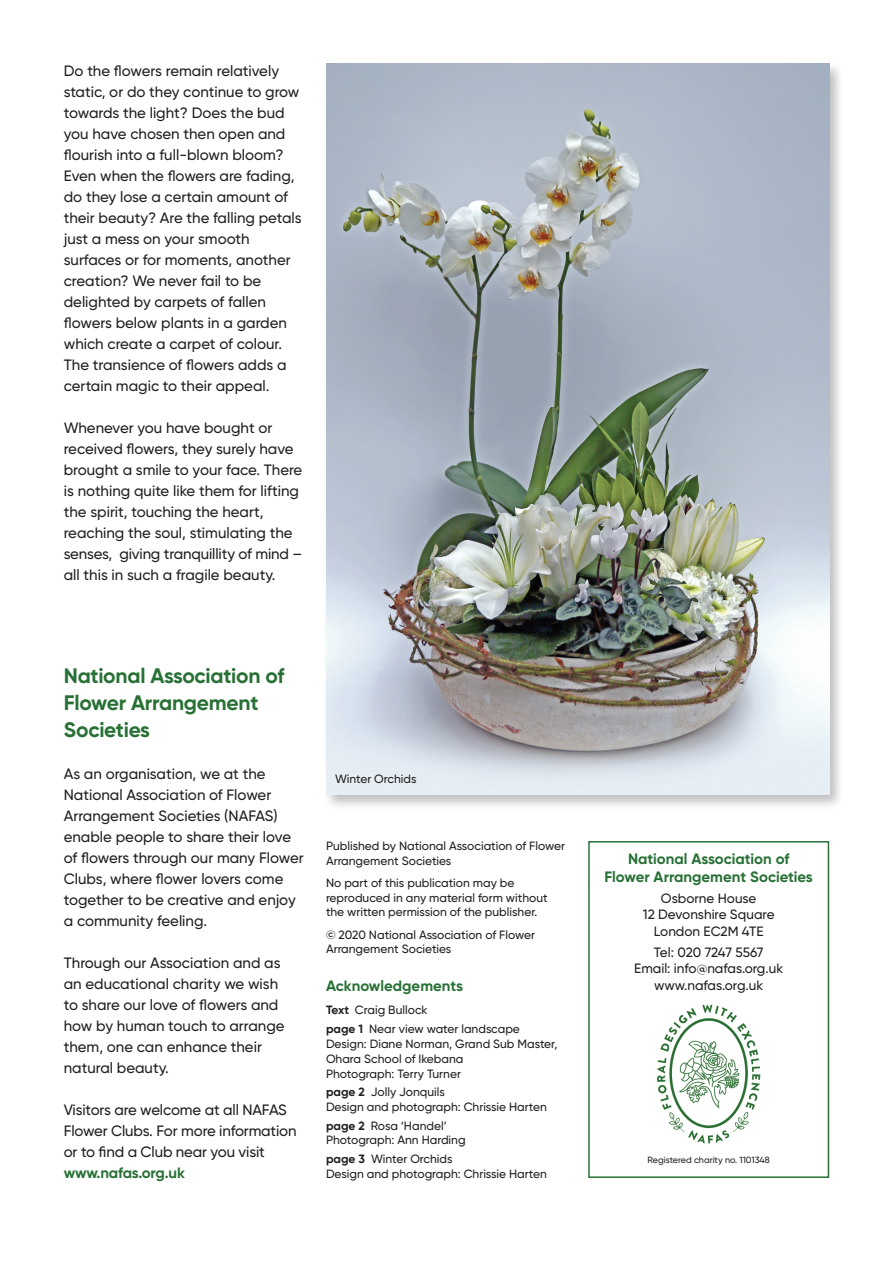
<style>
.page{position:relative;width:893px;height:1263px;background:#fff}
.page>*{position:absolute;margin:0;border:0;box-sizing:border-box;transform-origin:0 0}
.t1{font:700 21px/27px "Gilroy";letter-spacing:-.01em;color:#287035}
.t2{font:500 15px/21px "Gilroy";color:#231f20}
.t3{font:700 15px/18px "Gilroy";color:#287035;text-align:center}
.t4{font:500 13.5px/16.5px "Gilroy";color:#231f20;text-align:center}
.t5{font:500 12px/14.9px "Gilroy";color:#231f20}
.t6{font:500 9px "Gilroy";color:#231f20}
.s1{font-weight:700}
</style>
<div class="page">
<img style="left:326px;top:63px;width:514px;height:743px">
<img style="left:326px;top:64px;width:503px;height:731px">
<div style="left:588px;top:841px;width:241px;height:337px;border:2px solid #287035"></div>
<img style="left:649px;top:999px;width:123px;height:149px;border-radius:50%">
<p class="t2" style="left:64px;top:61px;width:239px">Do the flowers remain relatively static, or do they continue to grow towards the light? Does the bud you have chosen then open and flourish into a full-blown bloom?<br>Even when the flowers are fading, do they lose a certain amount of their beauty? Are the falling petals just a mess on your smooth surfaces or for moments, another creation? We never fail to be delighted by carpets of fallen flowers below plants in a garden which create a carpet of colour.<br>The transience of flowers adds a certain magic to their appeal.</p>
<p class="t2" style="left:64px;top:418px;width:240px">Whenever you have bought or received flowers, they surely have brought a smile to your face. There is nothing quite like them for lifting the spirit, touching the heart, reaching the soul, stimulating the senses, giving tranquillity of mind – all this in such a fragile beauty.</p>
<h1 class="t1" style="left:64px;top:663px;width:222px">National Association of<br>Flower Arrangement<br>Societies</h1>
<p class="t2" style="left:64px;top:764px;width:241px">As an organisation, we at the<br>National Association of Flower<br>Arrangement Societies (NAFAS) enable people to share their love of flowers through our many Flower<br>Clubs, where flower lovers come together to be creative and enjoy a community feeling.</p>
<p class="t2" style="left:64px;top:953px;width:222px">Through our Association and as an educational charity we wish to share our love of flowers and how by human touch to arrange them, one can enhance their natural beauty.</p>
<p class="t2" style="left:64px;top:1100px;width:234px">Visitors are welcome at all NAFAS<br>Flower Clubs. For more information or to find a Club near you visit</p>
<p class="t3" style="left:64px;top:1164px;width:123px">www.nafas.org.uk</p>
<p class="t5" style="left:335px;top:772px;width:83px">Winter Orchids</p>
<p class="t5" style="left:326px;top:839px;width:241px">Published by National Association of Flower<br>Arrangement Societies</p>
<p class="t5" style="left:326px;top:876px;width:223px">No part of this publication may be reproduced in any material form without the written permission of the publisher.</p>
<p class="t5" style="left:326px;top:927px;width:210px">© 2020 National Association of Flower<br>Arrangement Societies</p>
<p class="t3" style="left:326px;top:977px;width:138px">Acknowledgements</p>
<p class="t5" style="left:326px;top:1001px;width:195px;line-height:18.6px"><span class="s1">Text</span> Craig Bullock<br><span class="s1">page 1</span> Near view water landscape</p>
<p class="t5" style="left:326px;top:1037px;width:233px">Design: Diane Norman, Grand Sub Master,<br>Ohara School of Ikebana<br>Photograph: Terry Turner</p>
<p class="t5" style="left:326px;top:1085px;width:222px"><span class="s1">page 2</span> Jolly Jonquils<br>Design and photograph: Chrissie Harten</p>
<p class="t5" style="left:326px;top:1118px;width:141px"><span class="s1">page 2</span> Rosa ‘Handel’<br>Photograph: Ann Harding</p>
<p class="t5" style="left:326px;top:1152px;width:222px"><span class="s1">page 3</span> Winter Orchids<br>Design and photograph: Chrissie Harten</p>
<p class="t3" style="left:604px;top:850px;width:210px">National Association of<br>Flower Arrangement Societies</p>
<p class="t4" style="left:643px;top:890px;width:133px">Osborne House<br>12 Devonshire Square<br>London EC2M 4TE</p>
<p class="t4" style="left:634px;top:944px;width:151px">Tel: 020 7247 5567<br>Email: info@nafas.org.uk www.nafas.org.uk</p>
<p class="t6" style="left:648px;top:1155px;width:124px">Registered charity no. 1101348</p>
</div>
